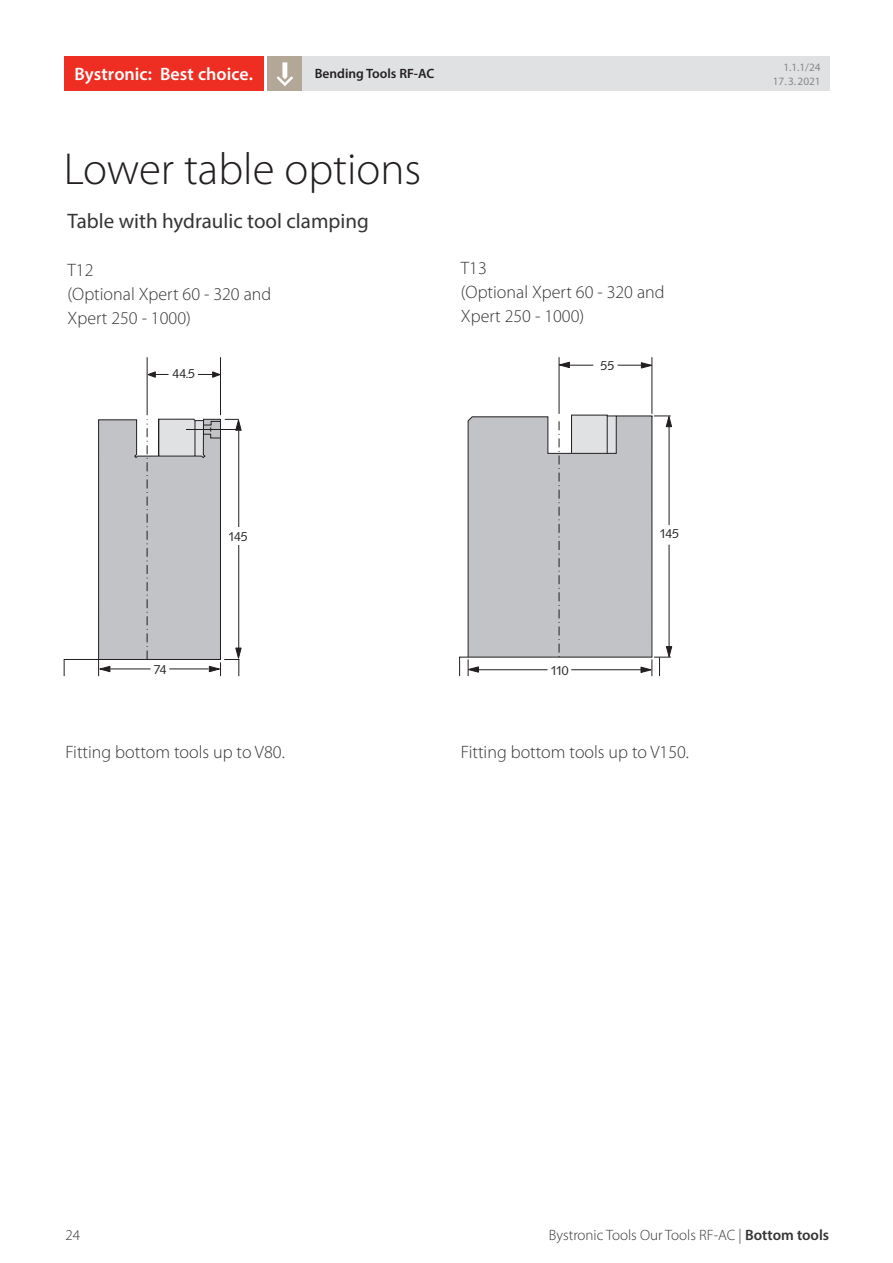
<style>
.page{position:relative;width:893px;height:1263px;background:#fff}
.page>*{position:absolute;margin:0;border:0;box-sizing:border-box;transform-origin:0 0}
.Headline_2{font:300 45px "Myriad Pro";color:#231f20}
.Subheadline{font:21px "Myriad Pro";color:#363536}
.Haupttext{font:300 18px/24px "Myriad Pro";color:#363536}
.t1{font:600 18px "Myriad Pro";letter-spacing:.005em;color:#fff}
.t2{font:300 15px "Myriad Pro";color:#363536}
.t3{font:600 13.5px "Myriad Pro";color:#231f20}
.t4{font:12.6px "Synthese BSK";letter-spacing:-.065em;color:#231f20}
.t5{font:11.25px/13.5px "Myriad Pro";color:#87898c;text-align:right}
.s1{font-weight:600}
</style>
<div class="page">
<div style="left:268px;top:57px;width:561px;height:34px;background:#e0e1e3"></div>
<div style="left:64px;top:57px;width:200px;height:34px;background:#ee2e22"></div>
<div style="left:268px;top:57px;width:34px;height:34px;background:#b3a797"></div>
<svg style="left:277px;top:62px;width:16px;height:24px"></svg>
<svg style="left:64px;top:357px;width:176px;height:320px"></svg>
<hr style="left:220px;top:357px;width:1px;height:58px;background:#231f20">
<svg style="left:147px;top:371px;width:22px;height:7px"></svg>
<svg style="left:198px;top:371px;width:22px;height:7px"></svg>
<svg style="left:98px;top:419px;width:144px;height:257px"></svg>
<hr style="left:618px;top:365px;width:33px;height:1px;background:#231f20">
<hr style="left:652px;top:357px;width:1px;height:57px;background:#231f20">
<svg style="left:641px;top:362px;width:11px;height:7px"></svg>
<hr style="left:560px;top:365px;width:33px;height:1px;background:#231f20">
<svg style="left:558px;top:361px;width:12px;height:7px"></svg>
<svg style="left:467px;top:415px;width:206px;height:261px"></svg>
<p class="t1" style="left:74px;top:62px;width:180px">Bystronic: Best choice.</p>
<p class="t5" style="left:773px;top:61px;width:49px">1.1.1/24<br>17.3.2021</p>
<p class="t3" style="left:315px;top:65px;width:121px">Bending Tools RF-AC</p>
<p class="Headline_2" style="left:64px;top:142px;width:359px">Lower table options</p>
<p class="Subheadline" style="left:68px;top:208px;width:303px">Table with hydraulic tool clamping</p>
<p class="Haupttext" style="left:68px;top:258px;width:27px">T12</p>
<p class="Haupttext" style="left:68px;top:282px;width:205px">(Optional Xpert 60 - 320 and<br>Xpert 250 - 1000)</p>
<p class="t4" style="left:173px;top:366px;width:24px">44.5</p>
<p class="Haupttext" style="left:461px;top:256px;width:27px">T13</p>
<p class="Haupttext" style="left:461px;top:280px;width:205px">(Optional Xpert 60 - 320 and<br>Xpert 250 - 1000)</p>
<p class="t4" style="left:600px;top:358px;width:15px">55</p>
<p class="t4" style="left:154px;top:663px;width:14px">74</p>
<p class="t4" style="left:228px;top:529px;width:21px">145</p>
<p class="t4" style="left:550px;top:663px;width:20px">110</p>
<p class="t4" style="left:659px;top:526px;width:21px">145</p>
<p class="Haupttext" style="left:65px;top:739px;width:221px">Fitting bottom tools up to V80.</p>
<p class="Haupttext" style="left:461px;top:739px;width:230px">Fitting bottom tools up to V150.</p>
<p class="t2" style="left:65px;top:1226px;width:16px">24</p>
<p class="t2" style="left:549px;top:1226px;width:282px">Bystronic Tools Our Tools RF-AC | <span class="s1">Bottom tools</span></p>
</div>
